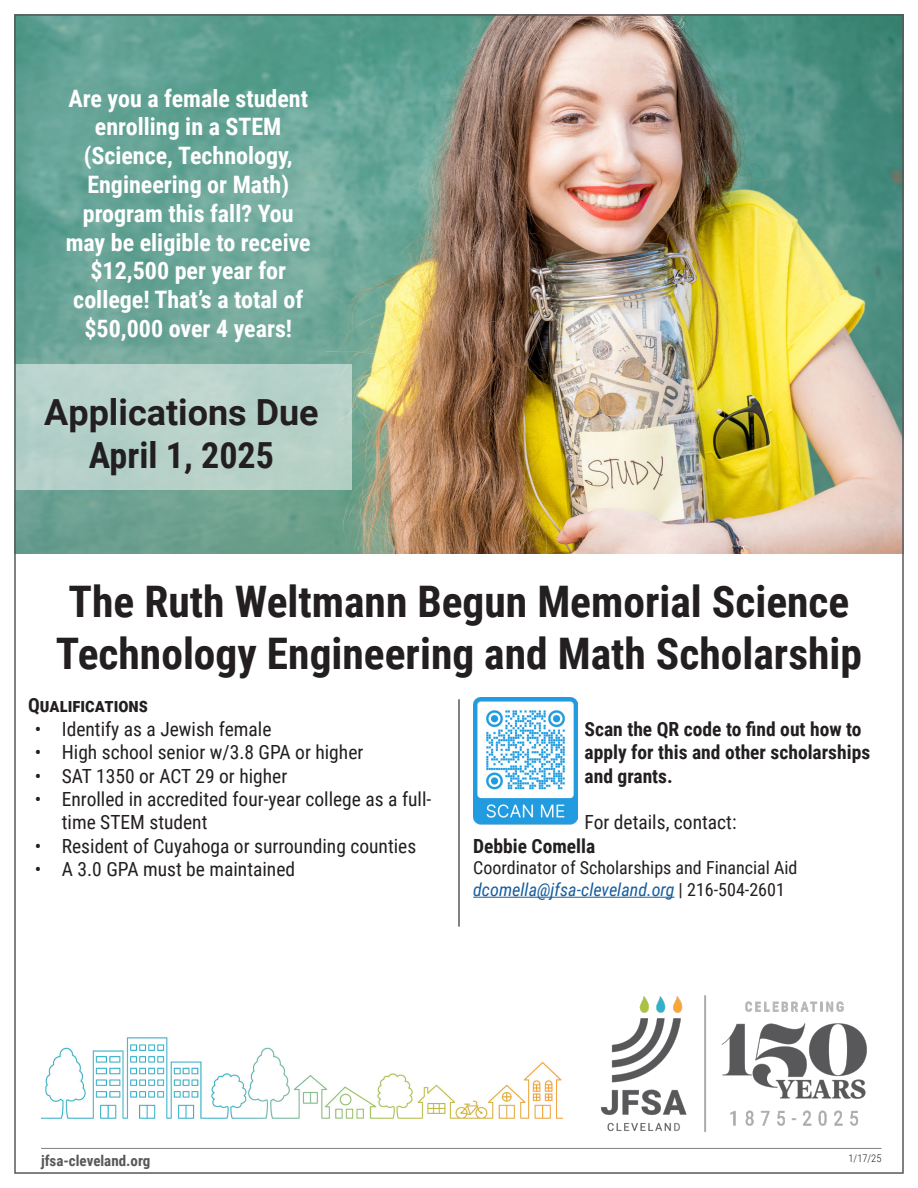
<style>
.page{position:relative;width:918px;height:1188px;background:#fff}
.page>*{position:absolute;margin:0;border:0;box-sizing:border-box;transform-origin:0 0}
.t1{font:700 43.5px/52.2px "Roboto Condensed";color:#231f20}
.t2{font:700 36px "Roboto";color:#231f20}
.t3{font:700 36px "Roboto Condensed";color:#231f20}
.t4{font:700 24px/28.8px "Roboto Condensed";color:#fff;text-align:center}
.t5{font:19.5px/23.4px "Roboto Condensed";color:#231f20}
.t6{font:700 19.5px/23.4px "Roboto Condensed";color:#231f20}
.t7{font:18px "Roboto Condensed";color:#231f20}
.t8{font:italic 18px "Roboto Condensed";color:#175d9e}
.t9{font:700 15px "Roboto Condensed";color:#57585a}
.t10{font:300 10.5px "Roboto Condensed";color:#231f20}
.s1{font-style:normal;color:#231f20}
</style>
<div class="page">
<img style="left:17px;top:17px;width:884px;height:537px">
<hr style="left:473px;top:897px;width:202px;height:1px;background:#175d9e">
<hr style="left:458px;top:699px;width:2px;height:228px;background:#58585a">
<div style="left:14px;top:364px;width:338px;height:126px;background:#b7d1c9"></div>
<img style="left:41px;top:1037px;width:522px;height:82px">
<hr style="left:41px;top:1148px;width:841px;height:1px;background:#808285">
<img style="left:473px;top:698px;width:105px;height:127px">
<img style="left:600px;top:995px;width:267px;height:137px">
<p class="t4" style="left:66px;top:83px;width:247px">Are you a female student enrolling in a STEM (Science, Technology,<br>Engineering or Math) program this fall? You may be eligible to receive $12,500 per year for college! That’s a total of $50,000 over 4 years!</p>
<p class="t2" style="left:44px;top:387px;width:276px">Applications Due</p>
<p class="t3" style="left:89px;top:430px;width:187px">April 1, 2025</p>
<p class="t1" style="left:56px;top:573px;width:808px">The Ruth Weltmann Begun Memorial Science<br>Technology Engineering and Math Scholarship</p>
<p class="t6" style="left:28px;top:693px;width:122px">Qualifications</p>
<p class="t5" style="left:35px;top:716px;width:238px">• Identify as a Jewish female</p>
<p class="t5" style="left:35px;top:740px;width:330px">• High school senior w/3.8 GPA or higher</p>
<p class="t5" style="left:35px;top:763px;width:254px">• SAT 1350 or ACT 29 or higher</p>
<p class="t5" style="left:62px;top:787px;width:371px;text-indent:-27px">• Enrolled in accredited four-year college as a full&shy;time STEM student</p>
<p class="t5" style="left:35px;top:833px;width:383px">• Resident of Cuyahoga or surrounding counties</p>
<p class="t5" style="left:35px;top:857px;width:262px">• A 3.0 GPA must be maintained</p>
<p class="t6" style="left:585px;top:716px;width:287px">Scan the QR code to find out how to apply for this and other scholarships and grants.</p>
<p class="t5" style="left:585px;top:810px;width:153px">For details, contact:</p>
<p class="t6" style="left:473px;top:833px;width:124px">Debbie Comella</p>
<p class="t7" style="left:473px;top:855px;width:326px">Coordinator of Scholarships and Financial Aid</p>
<p class="t8" style="left:473px;top:877px;width:313px">dcomella@jfsa-cleveland.org <span class="s1">| 216-504-2601</span></p>
<p class="t9" style="left:41px;top:1150px;width:111px">jfsa-cleveland.org</p>
<p class="t10" style="left:849px;top:1151px;width:34px">1/17/25</p>
</div>
